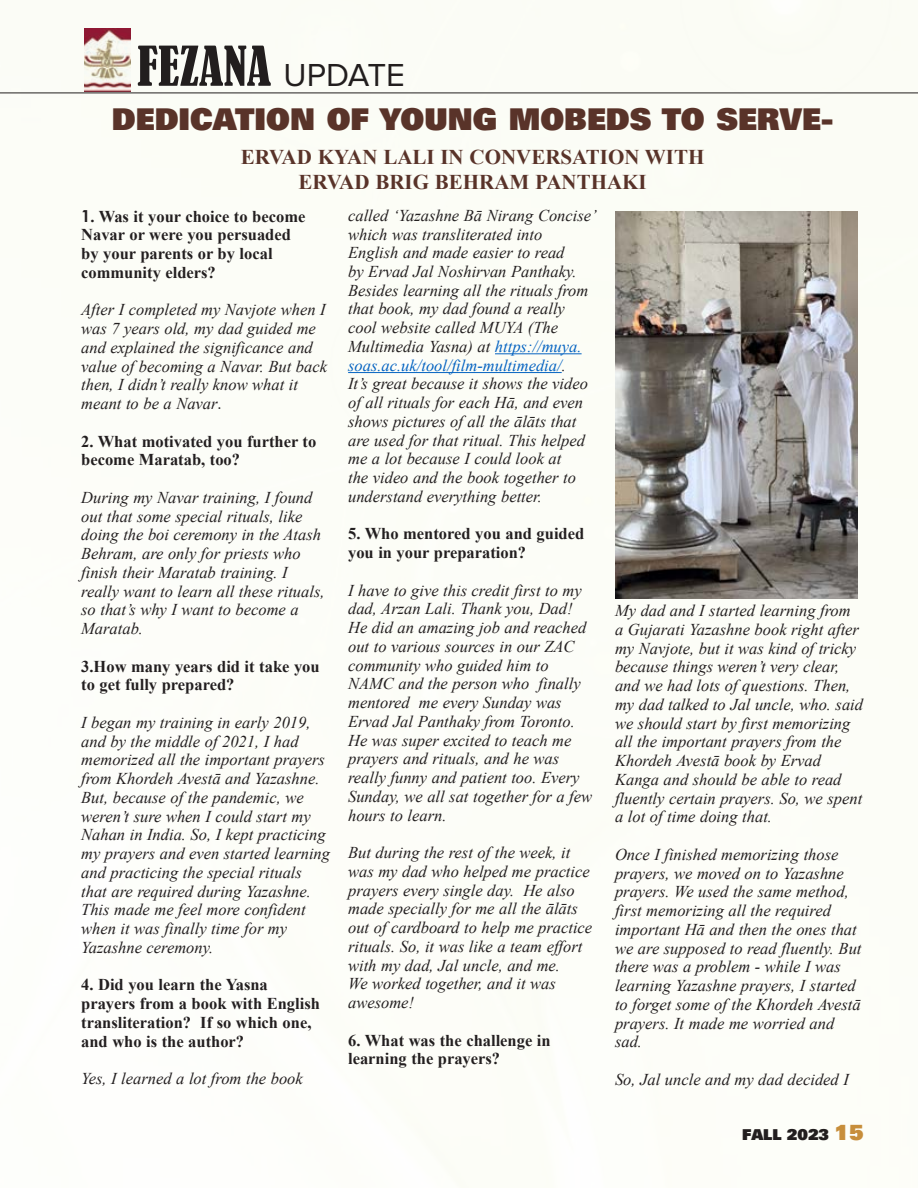
<style>
.page{position:relative;width:918px;height:1188px;background:#fff}
.page>*{position:absolute;margin:0;border:0;box-sizing:border-box;transform-origin:0 0}
.t1{font:condensed 51px "Bernard";color:#231f20}
.t2{font:900 30px "Univers";color:#593329}
.t3{font:700 21px/25.2px "Times New Roman";color:#593329;text-align:center}
.t4{font:italic 16.5px/18.8px "Times New Roman";color:#231f20}
.t5{font:700 16.5px/18.8px "Times New Roman";color:#231f20}
.t6{font:900 15px "Univers";color:#231f20}
.s1{font-family:"Proxima Nova";font-stretch:normal;font-size:33px}
.s2{font-family:"Century Gothic"}
.s3{font-style:normal}
.s4{color:#0563c1}
.s5{font-size:21px;color:#c98f3d}
</style>
<div class="page">
<hr style="left:0;top:93px;width:918px;height:1px;background:#231f20">
<div style="left:1px;top:0;width:917px;height:626px;background:#fcfdf6"></div>
<hr style="left:495px;top:353px;width:87px;height:1px;background:#0563c1">
<hr style="left:348px;top:372px;width:214px;height:1px;background:#0563c1">
<img style="left:615px;top:211px;width:243px;height:387px">
<h1 class="t1" style="left:137px;top:37px;width:269px">FEZANA <span class="s1">UPDATE</span></h1>
<h2 class="t2" style="left:112px;top:99px;width:723px">DEDICATION OF YOUNG MOBEDS TO SERVE-</h2>
<p class="t3" style="left:241px;top:144px;width:465px">ERVAD KYAN LALI IN CONVERSATION WITH<br>ERVAD BRIG BEHRAM PANTHAKI</p>
<p class="t5" style="left:81px;top:206px;width:226px"><span class="s2">1</span>. Was it your choice to become<br>Navar or were you persuaded by your parents or by local community elders?</p>
<p class="t4" style="left:81px;top:300px;width:247px">After I completed my Navjote when I was 7 years old, my dad guided me and explained the significance and value of becoming a Navar. But back then, I didn’t really know what it meant to be a Navar<span class="s3">.</span></p>
<p class="t5" style="left:81px;top:431px;width:237px">2. What motivated you further to become Maratab, too?</p>
<p class="t4" style="left:81px;top:488px;width:245px">During my Navar training, I found out that some special rituals, like doing the boi ceremony in the Atash<br>Behram, are only for priests who finish their Maratab training. I really want to learn all these rituals, so that’s why I want to become a<br>Maratab.</p>
<p class="t5" style="left:81px;top:656px;width:240px">3.How many years did it take you to get fully prepared?</p>
<p class="t4" style="left:81px;top:713px;width:250px">I began my training in early 2019, and by the middle of 2021, I had memorized all the important prayers from Khordeh Avestā and Yazashne.<br>But, because of the pandemic, we weren’t sure when I could start my<br>Nahan in India. So, I kept practicing my prayers and even started learning and practicing the special rituals that are required during Yazashne.<br>This made me feel more confident when it was finally time for my<br>Yazashne ceremony.</p>
<p class="t5" style="left:81px;top:975px;width:240px">4. Did you learn the Yasna prayers from a book with English transliteration? If so which one, and who is the author?</p>
<p class="t4" style="left:81px;top:1069px;width:223px">Yes, I learned a lot from the book</p>
<p class="t4" style="left:348px;top:205px;width:250px">called ‘Yazashne Bā Nirang Concise’ which was transliterated into English and made easier to read<br>by Ervad Jal Noshirvan Panthaky.<br>Besides learning all the rituals from that book, my dad found a really cool website called MUYA (The Multimedia Yasna) at <span class="s4">https://muya. soas.ac.uk/tool/film-multimedia/</span>.<br>It’s great because it shows the video of all rituals for each Hā, and even shows pictures of all the ālāts that are used for that ritual. This helped me a lot because I could look at<br>the video and the book together to understand everything better.</p>
<p class="t5" style="left:348px;top:524px;width:238px">5. Who mentored you and guided you in your preparation?</p>
<p class="t4" style="left:348px;top:580px;width:245px">I have to give this credit first to my dad, Arzan Lali. Thank you, Dad!<br>He did an amazing job and reached out to various sources in our ZAC community who guided him to<br>NAMC and the person who finally mentored me every Sunday was<br>Ervad Jal Panthaky from Toronto.<br>He was super excited to teach me prayers and rituals, and he was really funny and patient too. Every<br>Sunday, we all sat together for a few hours to learn.</p>
<p class="t4" style="left:348px;top:843px;width:246px">But during the rest of the week, it was my dad who helped me practice prayers every single day. He also made specially for me all the ālāts out of cardboard to help me practice rituals. So, it was like a team effort with my dad, Jal uncle, and me.<br>We worked together, and it was awesome!</p>
<p class="t5" style="left:348px;top:1030px;width:204px">6. What was the challenge in learning the prayers?</p>
<p class="t4" style="left:615px;top:601px;width:250px">My dad and I started learning from<br>a Gujarati Yazashne book right after my Navjote, but it was kind of tricky because things weren’t very clear, and we had lots of questions. Then, my dad talked to Jal uncle, who. said we should start by first memorizing all the important prayers from the Khordeh Avestā book by Ervad Kanga and should be able to read fluently certain prayers. So, we spent a lot of time doing that.</p>
<p class="t4" style="left:615px;top:845px;width:248px">Once I finished memorizing those prayers, we moved on to Yazashne prayers. We used the same method, first memorizing all the required important Hā and then the ones that we are supposed to read fluently. But there was a problem - while I was learning Yazashne prayers, I started to forget some of the Khordeh Avestā prayers. It made me worried and sad.</p>
<p class="t4" style="left:615px;top:1069px;width:235px">So, Jal uncle and my dad decided I</p>
<p class="t6" style="left:742px;top:1125px;width:123px">FALL 2023 <span class="s5">15</span></p>
</div>
